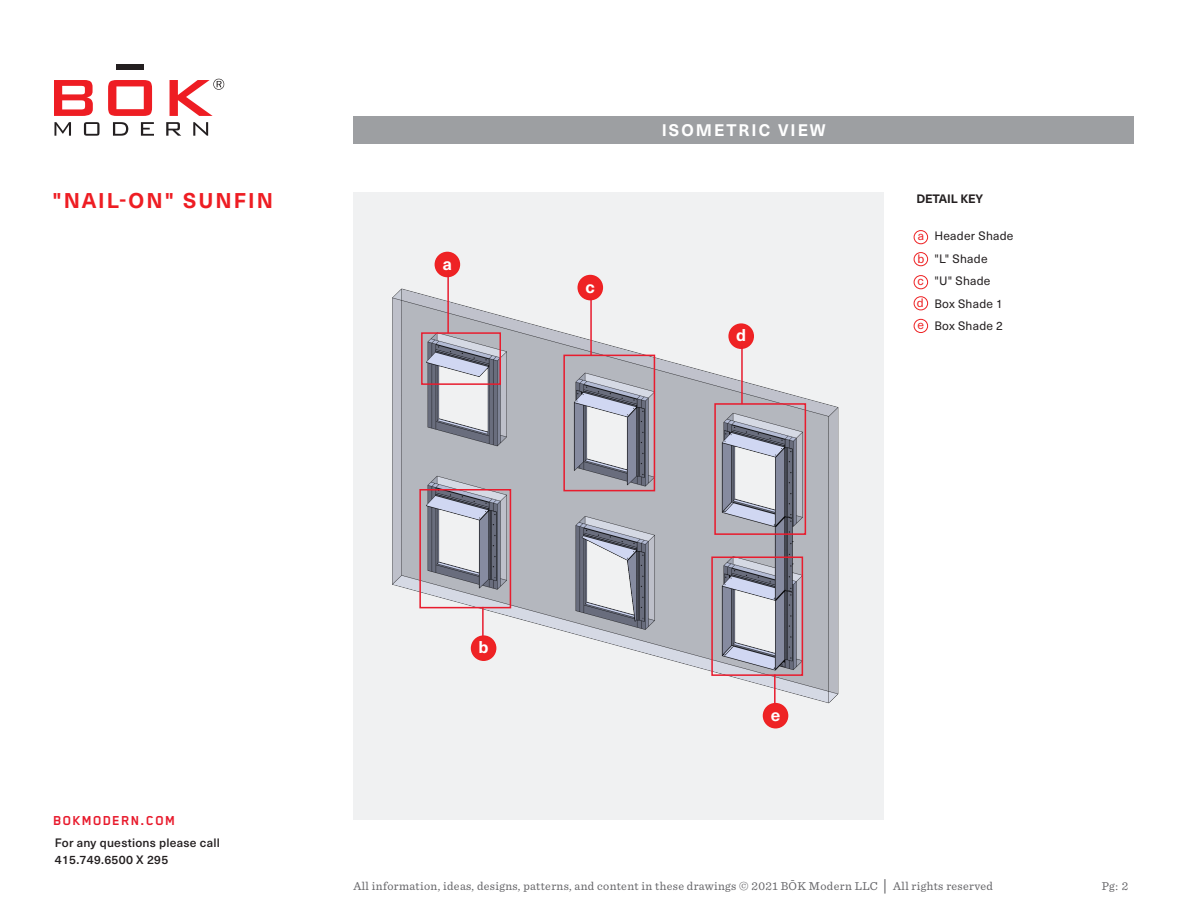
<style>
.page{position:relative;width:1188px;height:918px;background:#fff}
.page>*{position:absolute;margin:0;border:0;box-sizing:border-box;transform-origin:0 0}
.t1{font:700 21px "Neue Haas Unica Pro";letter-spacing:.1em;color:#ee1d23}
.t2{font:700 16.8px "Neue Haas Unica Pro";color:#fff}
.t3{font:700 16.5px "Neue Haas Unica Pro";letter-spacing:.125em;color:#fff}
.t4{font:700 15px "Blender Pro";letter-spacing:.075em;color:#e81c2e}
.t5{font:12px "Sentinel";letter-spacing:.03em;color:#636366}
.t6{font:12px/22.5px "Neue Haas Unica Pro";letter-spacing:.02em;color:#231f20}
.t7{font:500 12px/16.5px "Neue Haas Unica Pro";letter-spacing:.02em;color:#231f20}
.t8{font:700 12px "Neue Haas Unica Pro";letter-spacing:-.02em;color:#231f20}
.t9{font:12px "Neue Haas Unica Pro";color:#ee2325}
.s1{font-family:"Franklin Gothic"}
</style>
<div class="page">
<svg style="left:54px;top:80px;width:39px;height:36px"></svg>
<svg style="left:108px;top:80px;width:44px;height:36px"></svg>
<div style="left:116px;top:64px;width:28px;height:6px;background:#231f20"></div>
<svg style="left:54px;top:122px;width:17px;height:14px"></svg>
<svg style="left:84px;top:122px;width:16px;height:14px"></svg>
<svg style="left:113px;top:122px;width:15px;height:14px"></svg>
<svg style="left:141px;top:122px;width:13px;height:14px"></svg>
<svg style="left:166px;top:122px;width:15px;height:14px"></svg>
<svg style="left:193px;top:122px;width:15px;height:14px"></svg>
<svg style="left:170px;top:79px;width:54px;height:37px"></svg>
<div style="left:353px;top:117px;width:781px;height:27px;background:#9d9fa2"></div>
<div style="left:353px;top:192px;width:531px;height:627px;background:#f0f1f2"></div>
<img style="left:392px;top:251px;width:447px;height:478px">
<div style="left:421px;top:332px;width:80px;height:53px;border:2px solid #e81c2e"></div>
<div style="left:711px;top:557px;width:92px;height:119px;border:2px solid #e81c2e"></div>
<div style="left:419px;top:489px;width:92px;height:119px;border:2px solid #e81c2e"></div>
<div style="left:563px;top:355px;width:92px;height:136px;border:2px solid #e81c2e"></div>
<div style="left:714px;top:403px;width:92px;height:132px;border:2px solid #e81c2e"></div>
<div style="left:435px;top:252px;width:24px;height:25px;background:#ee2325;border-radius:50%"></div>
<div style="left:435px;top:252px;width:25px;height:25px;border:2px solid #ee2123;border-radius:50%"></div>
<hr style="left:447px;top:275px;width:2px;height:58px;background:#e81c2e">
<div style="left:764px;top:704px;width:24px;height:24px;background:#ee2325;border-radius:50%"></div>
<div style="left:763px;top:703px;width:25px;height:25px;border:2px solid #ee2123;border-radius:50%"></div>
<hr style="left:774px;top:674px;width:2px;height:30px;background:#e81c2e">
<div style="left:472px;top:636px;width:24px;height:24px;background:#ee2325;border-radius:50%"></div>
<div style="left:471px;top:635px;width:25px;height:26px;border:2px solid #ee2123;border-radius:50%"></div>
<hr style="left:482px;top:607px;width:2px;height:29px;background:#e81c2e">
<div style="left:578px;top:276px;width:24px;height:24px;background:#ee2325;border-radius:50%"></div>
<div style="left:577px;top:275px;width:26px;height:25px;border:2px solid #ee2123;border-radius:50%"></div>
<hr style="left:590px;top:298px;width:2px;height:58px;background:#e81c2e">
<div style="left:729px;top:324px;width:24px;height:24px;background:#ee2325;border-radius:50%"></div>
<div style="left:728px;top:323px;width:26px;height:26px;border:2px solid #ee2123;border-radius:50%"></div>
<hr style="left:741px;top:347px;width:2px;height:57px;background:#e81c2e">
<div style="left:914px;top:230px;width:14px;height:14px;border:1px solid #ee2123;border-radius:50%"></div>
<div style="left:914px;top:296px;width:14px;height:14px;border:1px solid #ee2123;border-radius:50%"></div>
<div style="left:914px;top:319px;width:14px;height:14px;border:1px solid #ee2123;border-radius:50%"></div>
<div style="left:914px;top:252px;width:14px;height:14px;border:1px solid #ee2123;border-radius:50%"></div>
<div style="left:914px;top:275px;width:14px;height:14px;border:1px solid #ee2123;border-radius:50%"></div>
<p class="t1" style="left:52px;top:188px;width:222px">"NAIL-ON" SUNFIN</p>
<p class="t2" style="left:443px;top:253px;width:11px">a</p>
<p class="t2" style="left:586px;top:277px;width:11px">c</p>
<p class="t3" style="left:662px;top:120px;width:166px">ISOMETRIC VIEW</p>
<p class="t2" style="left:736px;top:325px;width:12px">d</p>
<p class="t8" style="left:916px;top:191px;width:68px">DETAIL KEY</p>
<p class="t6" style="left:934px;top:225px;width:81px">Header Shade "L" Shade<br>"U" Shade<br>Box Shade 1</p>
<p class="t6" style="left:934px;top:315px;width:70px">Box Shade 2</p>
<p class="t9" style="left:918px;top:229px;width:8px">a</p>
<p class="t9" style="left:917px;top:252px;width:8px">b</p>
<p class="t9" style="left:918px;top:274px;width:8px">c</p>
<p class="t9" style="left:917px;top:295px;width:8px">d</p>
<p class="t9" style="left:917px;top:317px;width:8px">e</p>
<p class="t4" style="left:53px;top:812px;width:123px">BOKMODERN.COM</p>
<p class="t7" style="left:55px;top:835px;width:167px">For any questions please call<br>415.749.6500 X 295</p>
<p class="t2" style="left:479px;top:637px;width:12px">b</p>
<p class="t2" style="left:771px;top:705px;width:11px">e</p>
<p class="t5" style="left:353px;top:877px;width:641px">All information, ideas, designs, patterns, and content in these drawings © 2021 BŌK Modern LLC <span class="s1">│</span> All rights reserved</p>
<p class="t5" style="left:1102px;top:877px;width:28px">Pg: 2</p>
</div>
